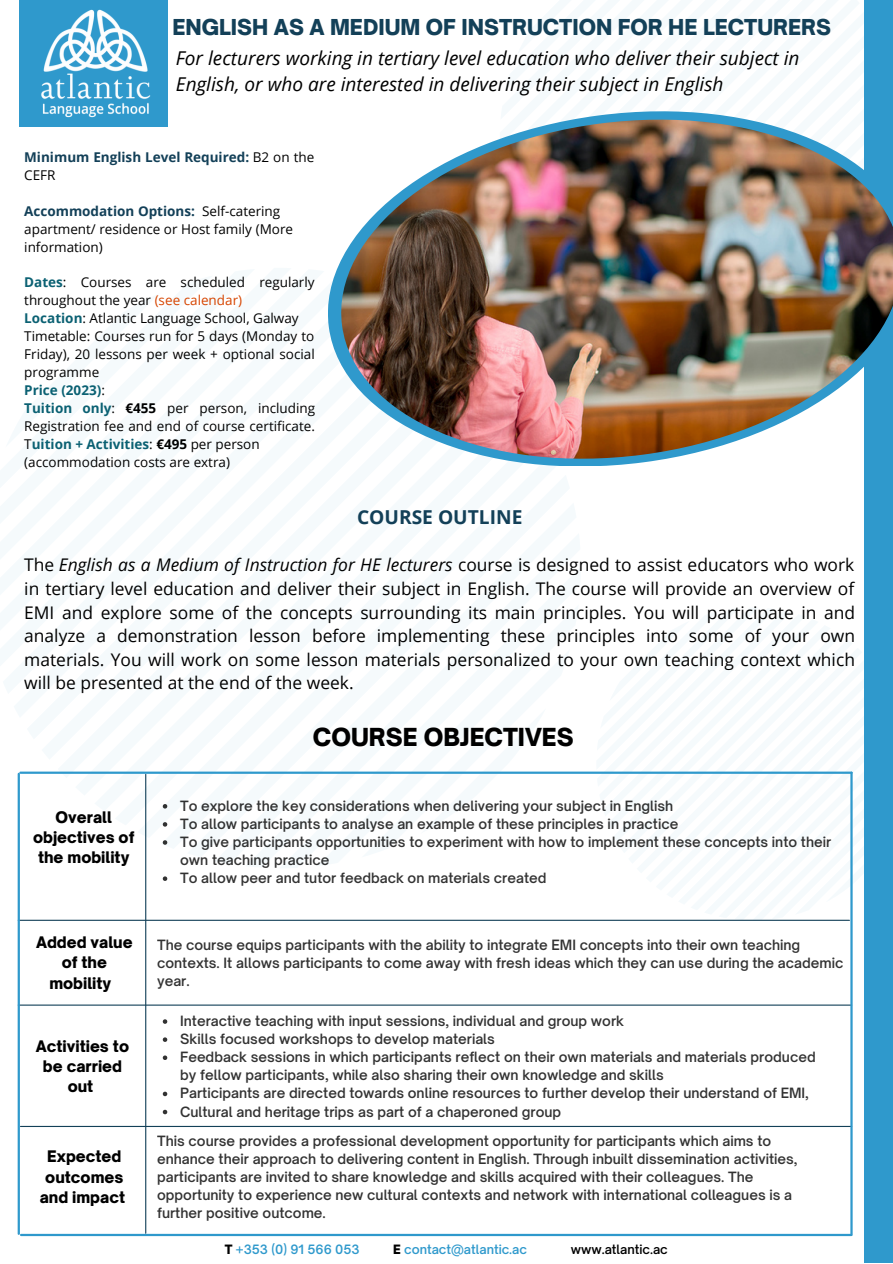
<style>
.page{position:relative;width:893px;height:1264px;background:#fff}
.page>*{position:absolute;margin:0;border:0;box-sizing:border-box;transform-origin:0 0}
.t1{font:900 23.7px "Open Sauce One";color:#000}
.t2{font:900 21px "Open Sauce One";color:#134058}
.t3{font:700 19.2px "Open Sans";color:#134058}
.t4{font:italic 19.05px/25.8px "Open Sans";color:#000}
.t5{font:17.4px/23.5px "Open Sans";color:#000;text-align:justify}
.t6{font:900 15.3px/20.4px "Open Sauce One";color:#000;text-align:center}
.t7{font:600 13.5px/18.1px "Open Sauce One";color:#000}
.t8{font:13.5px/18px "Open Sans";color:#000}
.t9{font:700 13.5px/18px "Open Sans";color:#134058}
.t10{font:600 12.3px "Open Sauce One";color:#2f99cc}
.t11{font:600 12.3px "Open Sauce One";color:#000}
.s1{font-weight:400;color:#000}
.s2{font-weight:700;color:#134058}
.s3{font-weight:700;color:#0b6173}
.s4{color:#d64501}
.s5{font-weight:700}
.s6{font-style:italic}
.s7{font-weight:900;color:#000}
</style>
<div class="page">
<svg style="left:596px;top:771px;width:257px;height:149px"></svg>
<div style="left:19px;top:0;width:149px;height:126px;background:#2f99cc"></div>
<div style="left:864px;top:0;width:28px;height:1262px;background:#2f99cc"></div>
<img style="left:30px;top:9px;width:127px;height:118px">
<svg style="left:328px;top:111px;width:421px;height:355px"></svg>
<img style="left:341px;top:120px;width:551px;height:338px">
<hr style="left:20px;top:771px;width:831px;height:2px;background:#2f99cc">
<hr style="left:18px;top:919px;width:831px;height:1px;background:#134058">
<hr style="left:18px;top:1004px;width:833px;height:1px;background:#134058">
<hr style="left:20px;top:1125px;width:831px;height:1px;background:#134058">
<hr style="left:21px;top:1233px;width:830px;height:2px;background:#2f99cc">
<hr style="left:145px;top:774px;width:1px;height:459px;background:#134058">
<hr style="left:850px;top:772px;width:2px;height:462px;background:#2f99cc">
<hr style="left:18px;top:773px;width:2px;height:460px;background:#2f99cc">
<svg style="left:163px;top:1019px;width:4px;height:4px"></svg>
<svg style="left:163px;top:1037px;width:4px;height:4px"></svg>
<svg style="left:163px;top:1055px;width:4px;height:4px"></svg>
<svg style="left:163px;top:1091px;width:4px;height:5px"></svg>
<svg style="left:163px;top:1109px;width:4px;height:5px"></svg>
<svg style="left:163px;top:804px;width:4px;height:4px"></svg>
<svg style="left:163px;top:822px;width:4px;height:4px"></svg>
<svg style="left:163px;top:840px;width:4px;height:4px"></svg>
<svg style="left:163px;top:876px;width:4px;height:5px"></svg>
<h2 class="t2" style="left:172px;top:14px;width:660px">ENGLISH AS A MEDIUM OF INSTRUCTION FOR HE LECTURERS</h2>
<h3 class="t4" style="left:176px;top:45px;width:625px">For lecturers working in tertiary level education who deliver their subject in<br>English, or who are interested in delivering their subject in English</h3>
<p class="t9" style="left:24px;top:147px;width:291px">Minimum English Level Required: <span class="s1">B2 on the<br>CEFR</span></p>
<p class="t8" style="left:24px;top:201px;width:270px"><span class="s2">Accommodation Options:</span> Self-catering apartment/ residence or Host family (More information)</p>
<p class="t8" style="left:24px;top:272px;width:292px"><span class="s3">Dates</span>: Courses are scheduled regularly throughout the year <span class="s4">(see calendar)<br></span><span class="s3">Location</span>: Atlantic Language School, Galway Timetable: Courses run for 5 days (Monday to Friday), 20 lessons per week + optional social programme<br><span class="s3">Price (2023)</span>:<br><span class="s3">Tuition only</span>: <span class="s5">€455</span> per person, including Registration fee and end of course certificate.<br>T<span class="s3">uition + Activities</span>: <span class="s5">€495</span> per person (accommodation costs are extra)</p>
<h3 class="t3" style="left:357px;top:503px;width:167px">COURSE OUTLINE</h3>
<p class="t5" style="left:24px;top:553px;width:832px">The <span class="s6">English as a Medium of Instruction for HE lecturers</span> course is designed to assist educators who work in tertiary level education and deliver their subject in English. The course will provide an overview of EMI and explore some of the concepts surrounding its main principles. You will participate in and analyze a demonstration lesson before implementing these principles into some of your own materials. You will work on some lesson materials personalized to your own teaching context which will be presented at the end of the week.</p>
<p class="t6" style="left:33px;top:806px;width:103px">Overall objectives of the mobility</p>
<p class="t6" style="left:36px;top:931px;width:98px">Added value of the mobility</p>
<p class="t6" style="left:36px;top:1035px;width:95px">Activities to be carried out</p>
<p class="t6" style="left:40px;top:1146px;width:87px">Expected outcomes and impact</p>
<h1 class="t1" style="left:313px;top:722px;width:262px">COURSE OBJECTIVES</h1>
<p class="t7" style="left:180px;top:796px;width:652px">To explore the key considerations when delivering your subject in English<br>To allow participants to analyse an example of these principles in practice<br>To give participants opportunities to experiment with how to implement these concepts into their own teaching practice<br>To allow peer and tutor feedback on materials created</p>
<p class="t7" style="left:157px;top:935px;width:687px">The course equips participants with the ability to integrate EMI concepts into their own teaching contexts. It allows participants to come away with fresh ideas which they can use during the academic year.</p>
<p class="t7" style="left:180px;top:1011px;width:637px">Interactive teaching with input sessions, individual and group work<br>Skills focused workshops to develop materials<br>Feedback sessions in which participants reflect on their own materials and materials produced by fellow participants, while also sharing their own knowledge and skills<br>Participants are directed towards online resources to further develop their understand of EMI, Cultural and heritage trips as part of a chaperoned group</p>
<p class="t7" style="left:157px;top:1131px;width:642px">This course provides a professional development opportunity for participants which aims to enhance their approach to delivering content in English. Through inbuilt dissemination activities, participants are invited to share knowledge and skills acquired with their colleagues. The opportunity to experience new cultural contexts and network with international colleagues is a further positive outcome.</p>
<p class="t10" style="left:225px;top:1241px;width:136px"><span class="s7">T</span> +353 (0) 91 566 053</p>
<p class="t10" style="left:393px;top:1241px;width:135px"><span class="s7">E</span> contact@atlantic.ac</p>
<p class="t11" style="left:570px;top:1241px;width:99px">www.atlantic.ac</p>
</div>
